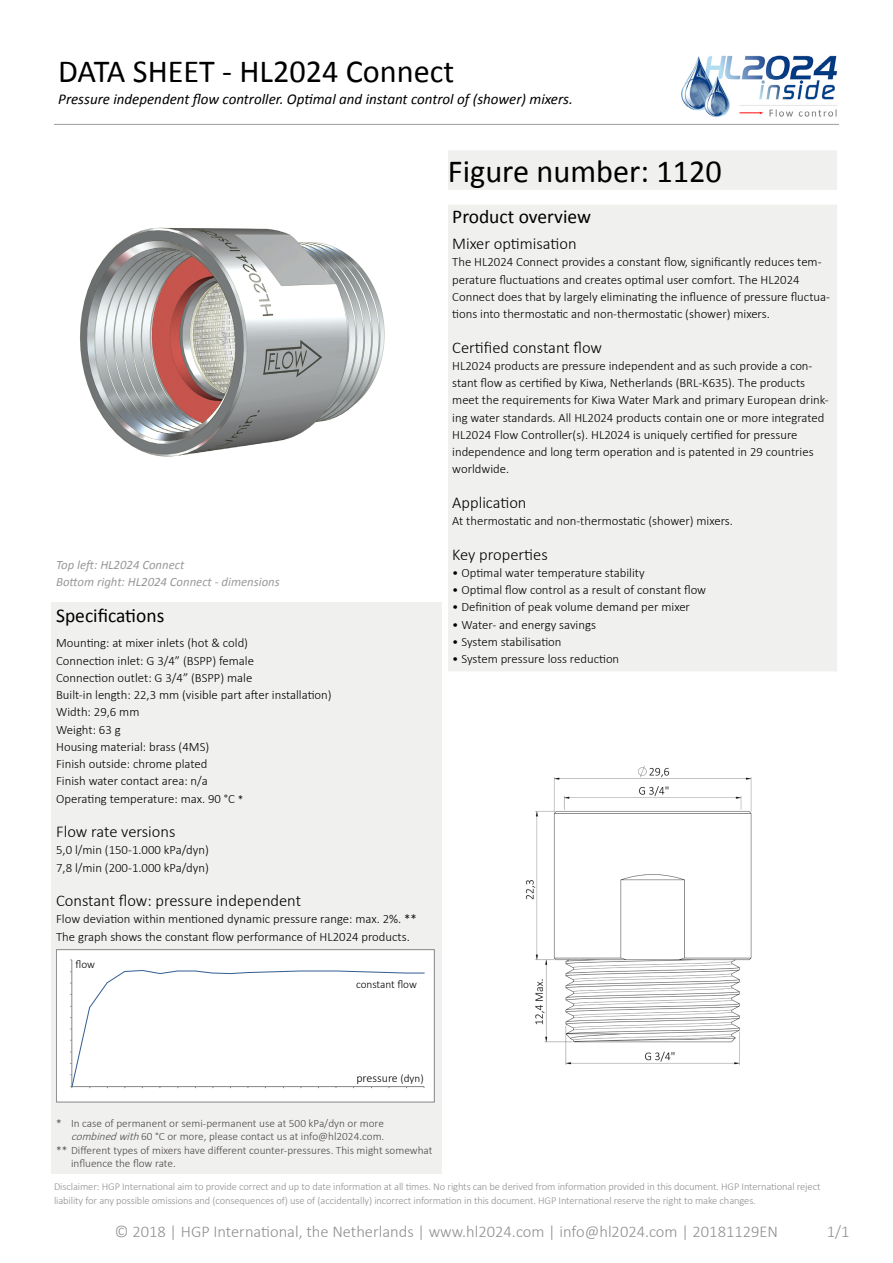
<style>
.page{position:relative;width:893px;height:1263px;background:#fff}
.page>*{position:absolute;margin:0;border:0;box-sizing:border-box;transform-origin:0 0}
.t1{font:32.25px "Calibri";color:#000}
.t2{font:19.5px "Calibri";color:#000}
.t3{font:300 16.5px "Calibri";color:#000}
.t4{font:300 16.5px "Calibri";color:#908f8f}
.t5{font:italic 15px "Calibri";color:#000}
.t6{font:300 12.75px/17.2px "Calibri";color:#000}
.t7{font:italic 12.75px/17.2px "Calibri";color:#9a999a}
.t8{font:300 12px "Calibri";color:#000}
.t9{font:300 11.25px "Calibri";color:#4d4948}
.t10{font:300 11.25px "Calibri";letter-spacing:-.005em;color:#000}
.t11{font:300 10.5px/13.5px "Calibri";letter-spacing:-.01em;color:#908f8f}
.s1{font-size:11.25px}
.s2{font-style:italic}
</style>
<div class="page">
<hr style="left:54px;top:124px;width:785px;height:1px;background:#9d9d9c">
<img style="left:681px;top:55px;width:157px;height:62px">
<div style="left:52px;top:603px;width:390px;height:571px;background:#f0f0ef"></div>
<div style="left:447px;top:204px;width:391px;height:468px;background:#f0f0ef"></div>
<div style="left:446px;top:203px;width:393px;height:470px;border:2px solid #fff"></div>
<div style="left:447px;top:150px;width:391px;height:41px;background:#f0f0ef"></div>
<div style="left:446px;top:149px;width:393px;height:42px;border:2px solid #fff"></div>
<div style="left:56px;top:949px;width:378px;height:153px;background:#fff"></div>
<hr style="left:72px;top:960px;width:1px;height:126px;background:#868686">
<svg style="left:70px;top:969px;width:355px;height:119px"></svg>
<div style="left:56px;top:949px;width:379px;height:153px;border:1px solid #868686"></div>
<img style="left:80px;top:227px;width:305px;height:230px">
<img style="left:525px;top:765px;width:227px;height:300px">
<h1 class="t1" style="left:58px;top:49px;width:398px">DATA SHEET - HL2024 Connect</h1>
<p class="t5" style="left:58px;top:89px;width:516px">Pressure independent flow controller. Optimal and instant control of (shower) mixers.</p>
<p class="t7" style="left:56px;top:555px;width:225px">Top left: HL2024 Connect<br>Bottom right: HL2024 Connect - dimensions</p>
<h2 class="t2" style="left:56px;top:602px;width:110px">Specifications</h2>
<p class="t6" style="left:56px;top:634px;width:277px">Mounting: at mixer inlets (hot &amp; cold)<br>Connection inlet: G 3/4” (BSPP) female<br>Connection outlet: G 3/4” (BSPP) male<br>Built-in length: 22,3 mm (visible part after installation)<br>Width: 29,6 mm<br>Weight: 63 g<br>Housing material: brass (4MS)<br>Finish outside: chrome plated<br>Finish water contact area: n/a<br>Operating temperature: max. 90 °C <span class="s1">*</span></p>
<p class="t3" style="left:56px;top:821px;width:121px">Flow rate versions</p>
<p class="t6" style="left:56px;top:841px;width:154px">5,0 l/min (150-1.000 kPa/dyn)<br>7,8 l/min (200-1.000 kPa/dyn)</p>
<p class="t3" style="left:56px;top:890px;width:246px">Constant flow: pressure independent</p>
<p class="t6" style="left:56px;top:910px;width:362px">Flow deviation within mentioned dynamic pressure range: max. 2%. **<br>The graph shows the constant flow performance of HL2024 products.</p>
<p class="t10" style="left:76px;top:958px;width:21px">flow</p>
<p class="t10" style="left:356px;top:977px;width:62px">constant flow</p>
<h1 class="t1" style="left:448px;top:149px;width:275px">Figure number: 1120</h1>
<h2 class="t2" style="left:452px;top:203px;width:140px">Product overview</h2>
<p class="t3" style="left:452px;top:233px;width:126px">Mixer optimisation</p>
<p class="t6" style="left:452px;top:253px;width:379px">The HL2024 Connect provides a constant flow, significantly reduces tem&shy;perature fluctuations and creates optimal user comfort. The HL2024<br>Connect does that by largely eliminating the influence of pressure fluctua&shy;tions into thermostatic and non-thermostatic (shower) mixers.</p>
<p class="t3" style="left:452px;top:337px;width:151px">Certified constant flow</p>
<p class="t6" style="left:452px;top:357px;width:378px">HL2024 products are pressure independent and as such provide a con&shy;stant flow as certified by Kiwa, Netherlands (BRL-K635). The products meet the requirements for Kiwa Water Mark and primary European drink&shy;ing water standards. All HL2024 products contain one or more integrated HL2024 Flow Controller(s). HL2024 is uniquely certified for pressure independence and long term operation and is patented in 29 countries worldwide.</p>
<p class="t3" style="left:452px;top:492px;width:76px">Application</p>
<p class="t6" style="left:452px;top:512px;width:282px">At thermostatic and non-thermostatic (shower) mixers.</p>
<p class="t3" style="left:452px;top:544px;width:97px">Key properties</p>
<p class="t6" style="left:452px;top:564px;width:194px">• Optimal water temperature stability</p>
<p class="t6" style="left:452px;top:581px;width:255px">• Optimal flow control as a result of constant flow</p>
<p class="t6" style="left:452px;top:598px;width:239px">• Definition of peak volume demand per mixer</p>
<p class="t6" style="left:452px;top:616px;width:145px">• Water- and energy savings</p>
<p class="t6" style="left:452px;top:633px;width:111px">• System stabilisation</p>
<p class="t6" style="left:452px;top:650px;width:169px">• System pressure loss reduction</p>
<p class="t8" style="left:356px;top:1071px;width:69px">pressure <span class="s1">(dyn)</span></p>
<p class="t9" style="left:56px;top:1116px;width:329px">* In case of permanent or semi-permanent use at 500 kPa/dyn or more</p>
<p class="t9" style="left:71px;top:1129px;width:315px"><span class="s2">combinedwith</span>60 °C or more, please contact us at info@hl2024.com.</p>
<p class="t9" style="left:56px;top:1143px;width:378px">** Different types of mixers have different counter-pressures. This might somewhat</p>
<p class="t9" style="left:71px;top:1156px;width:106px">influence the flow rate.</p>
<p class="t11" style="left:54px;top:1180px;width:768px">Disclaimer: HGP International aim to provide correct and up to date information at all times. No rights can be derived from information provided in this document. HGP International reject liability for any possible omissions and (consequences of) use of (accidentally) incorrect information in this document. HGP International reserve the right to make changes.</p>
<p class="t4" style="left:115px;top:1221px;width:665px">© 2018 | HGP International, the Netherlands | www.hl2024.com | info@hl2024.com | 20181129EN</p>
<p class="t4" style="left:827px;top:1221px;width:24px">1/1</p>
</div>
